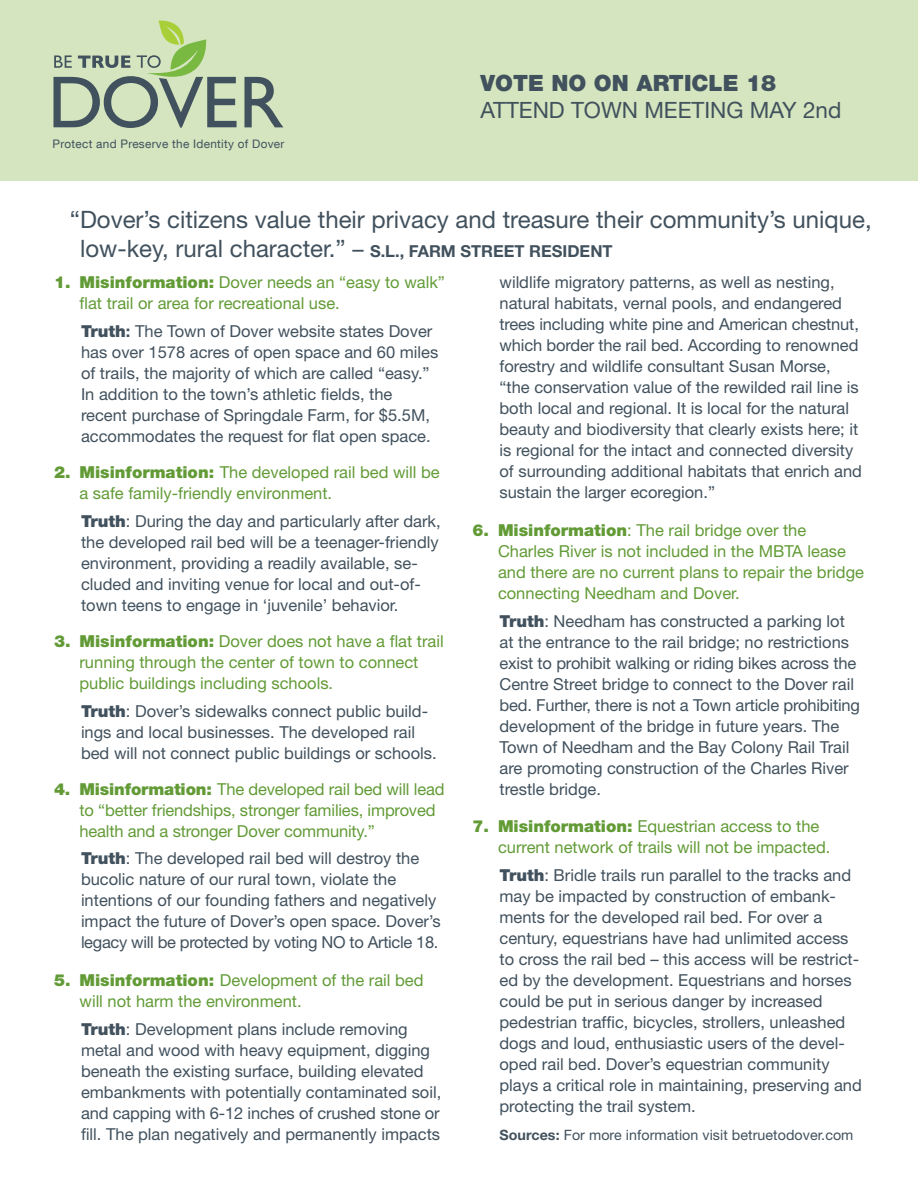
<style>
.page{position:relative;width:918px;height:1188px;background:#fff}
.page>*{position:absolute;margin:0;border:0;box-sizing:border-box;transform-origin:0 0}
.t1{font:24px/28.8px "Helvetica Neue LT";color:#41515d}
.t2{font:22.5px "Helvetica Neue LT";color:#41515d}
.t3{font:900 22.5px "Helvetica Neue LT";color:#41515d}
.t4{font:16.5px/21px "Helvetica Neue LT";color:#41515d}
.t5{font:16.5px/21px "Helvetica Neue LT";color:#629b36}
.t6{font:14.25px "Helvetica Neue LT";letter-spacing:.005em;color:#41515d}
.t7{font:11.7px "Helvetica Neue LT Com";letter-spacing:.025em;color:#41515d}
.s1{font-size:22.5px}
.s2{font-weight:700;font-size:16.5px}
.s3{font-weight:900}
.s4{font-weight:700}
</style>
<div class="page">
<div style="left:0;top:0;width:918px;height:180px;background:#d4e5bf"></div>
<svg style="left:53px;top:20px;width:230px;height:108px"></svg>
<p class="t7" style="left:53px;top:140px;width:233px">Protect and Preserve the Identity of Dover</p>
<h2 class="t3" style="left:481px;top:70px;width:297px">VOTE NO ON ARTICLE 18</h2>
<h2 class="t2" style="left:481px;top:97px;width:362px">ATTEND TOWN MEETING MAY 2nd</h2>
<h1 class="t1" style="left:80px;top:205px;width:793px;text-indent:-10px">“Dover’s citizens value their privacy and treasure their community’s unique, low-key, rural character.” <span class="s1">–</span> <span class="s2">S.L., FARM STREET RESIDENT</span></h1>
<p class="t5" style="left:80px;top:272px;width:367px;text-indent:-26px"><span class="s3">1. Misinformation:</span> Dover needs an “easy to walk” flat trail or area for recreational use.</p>
<p class="t4" style="left:81px;top:321px;width:359px"><span class="s3">Truth</span><span class="s4">:</span> The Town of Dover website states Dover has over 1578 acres of open space and 60 miles of trails, the majority of which are called “easy.” In addition to the town’s athletic fields, the recent purchase of Springdale Farm, for $5.5M, accommodates the request for flat open space.</p>
<p class="t5" style="left:80px;top:462px;width:362px;text-indent:-26px"><span class="s3">2. Misinformation:</span> The developed rail bed will be a safe family-friendly environment.</p>
<p class="t4" style="left:81px;top:510px;width:361px"><span class="s3">Truth</span>: During the day and particularly after dark, the developed rail bed will be a teenager-friendly environment, providing a readily available, se&shy;cluded and inviting venue for local and out-of&shy;town teens to engage in ‘juvenile’ behavior.</p>
<p class="t5" style="left:80px;top:630px;width:366px;text-indent:-26px"><span class="s3">3. Misinformation:</span> Dover does not have a flat trail running through the center of town to connect public buildings including schools.</p>
<p class="t4" style="left:81px;top:700px;width:357px"><span class="s3">Truth</span>: Dover’s sidewalks connect public build&shy;ings and local businesses. The developed rail bed will not connect public buildings or schools.</p>
<p class="t5" style="left:80px;top:778px;width:367px;text-indent:-26px"><span class="s3">4. Misinformation:</span> The developed rail bed will lead to “better friendships, stronger families, improved health and a stronger Dover community.”</p>
<p class="t4" style="left:81px;top:848px;width:361px"><span class="s3">Truth</span>: The developed rail bed will destroy the bucolic nature of our rural town, violate the intentions of our founding fathers and negatively impact the future of Dover’s open space. Dover’s legacy will be protected by voting NO to Article 18.</p>
<p class="t5" style="left:80px;top:969px;width:346px;text-indent:-26px"><span class="s3">5. Misinformation:</span> Development of the rail bed will not harm the environment.</p>
<p class="t4" style="left:81px;top:1018px;width:362px"><span class="s3">Truth</span>: Development plans include removing metal and wood with heavy equipment, digging beneath the existing surface, building elevated embankments with potentially contaminated soil, and capping with 6-12 inches of crushed stone or fill. The plan negatively and permanently impacts</p>
<p class="t4" style="left:500px;top:272px;width:364px">wildlife migratory patterns, as well as nesting, natural habitats, vernal pools, and endangered trees including white pine and American chestnut, which border the rail bed. According to renowned forestry and wildlife consultant Susan Morse, “the conservation value of the rewilded rail line is both local and regional. It is local for the natural beauty and biodiversity that clearly exists here; it is regional for the intact and connected diversity of surrounding additional habitats that enrich and sustain the larger ecoregion.”</p>
<p class="t5" style="left:498px;top:519px;width:368px;text-indent:-26px"><span class="s3">6. Misinformation</span>: The rail bridge over the Charles River is not included in the MBTA lease and there are no current plans to repair the bridge connecting Needham and Dover.</p>
<p class="t4" style="left:500px;top:610px;width:362px"><span class="s3">Truth</span>: Needham has constructed a parking lot at the entrance to the rail bridge; no restrictions exist to prohibit walking or riding bikes across the Centre Street bridge to connect to the Dover rail bed. Further, there is not a Town article prohibiting development of the bridge in future years. The Town of Needham and the Bay Colony Rail Trail are promoting construction of the Charles River trestle bridge.</p>
<p class="t5" style="left:498px;top:816px;width:334px;text-indent:-26px"><span class="s3">7. Misinformation:</span> Equestrian access to the current network of trails will not be impacted.</p>
<p class="t4" style="left:500px;top:864px;width:364px"><span class="s3">Truth</span>: Bridle trails run parallel to the tracks and may be impacted by construction of embank&shy;ments for the developed rail bed. For over a century, equestrians have had unlimited access to cross the rail bed – this access will be restrict&shy;ed by the development. Equestrians and horses could be put in serious danger by increased pedestrian traffic, bicycles, strollers, unleashed dogs and loud, enthusiastic users of the devel&shy;oped rail bed. Dover’s equestrian community plays a critical role in maintaining, preserving and protecting the trail system.</p>
<p class="t6" style="left:500px;top:1126px;width:355px"><span class="s4">Sources:</span> For more information visit betruetodover.com</p>
</div>
